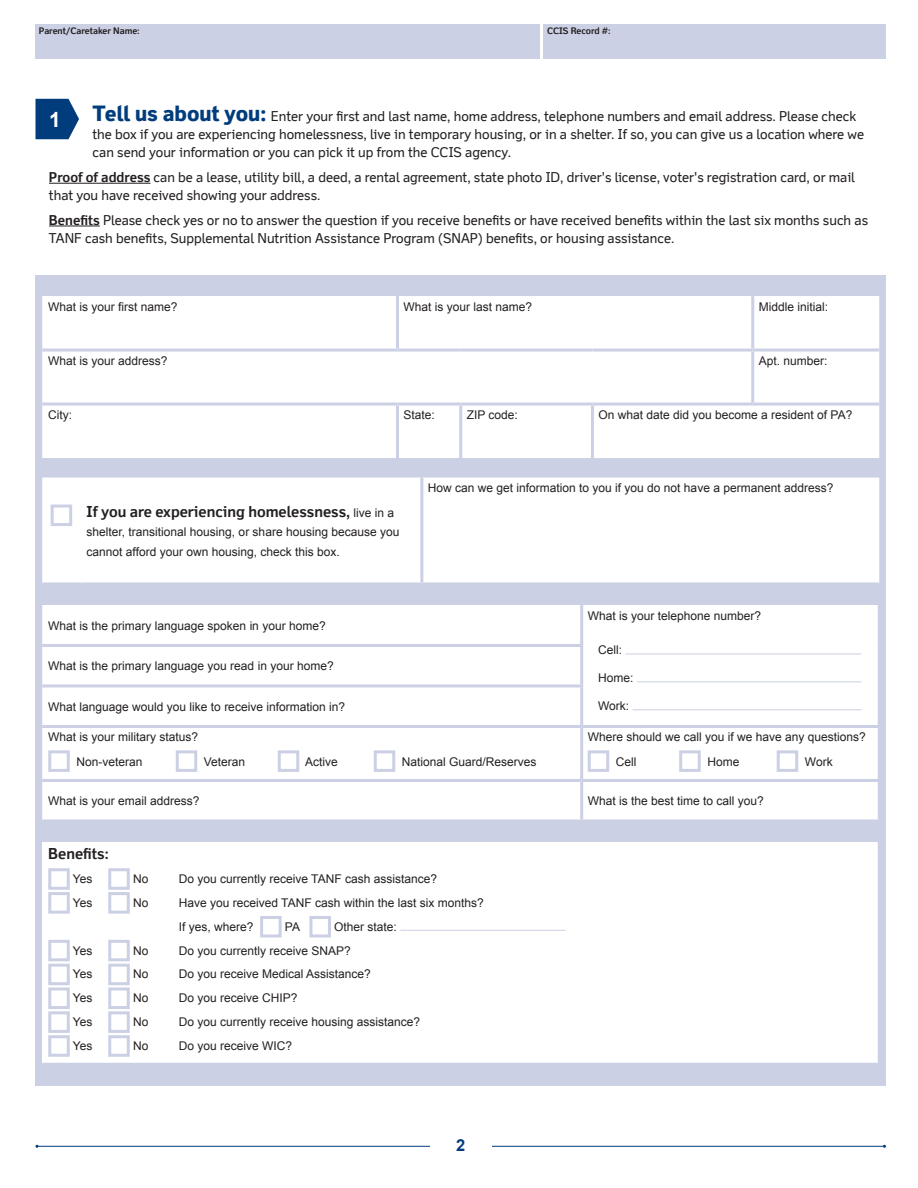
<style>
.page{position:relative;width:918px;height:1188px;background:#fff}
.page>*{position:absolute;margin:0;border:0;box-sizing:border-box;transform-origin:0 0}
.t1{font:700 21px "Arial";color:#fff}
.t2{font:700 16.5px "Arial";color:#013d7d}
.t3{font:700 15px "Felbridge";color:#231f20}
.t4{font:13.5px/18px "Felbridge";color:#231f20}
.t5{font:12px/24.5px "Arial";color:#231f20}
.t6{font:700 9px "Felbridge";color:#231f20}
.s1{font-weight:800;font-size:21px;color:#013d7d}
.s2{font-weight:700}
.s3{font-family:"Arial"}
.s4{font-family:"Arial";font-weight:400;font-size:12px}
</style>
<div class="page">
<div style="left:35px;top:24px;width:505px;height:35px;background:#cbd0e4"></div>
<div style="left:544px;top:24px;width:342px;height:35px;background:#cbd0e4"></div>
<hr style="left:37px;top:1146px;width:847px;height:1px;background:#013d7d">
<div style="left:430px;top:1125px;width:62px;height:39px;background:#fff"></div>
<hr style="left:49px;top:183px;width:102px;height:1px;background:#231f20">
<hr style="left:49px;top:226px;width:51px;height:1px;background:#231f20">
<svg style="left:35px;top:99px;width:44px;height:40px;background:#21558d"></svg>
<div style="left:35px;top:276px;width:851px;height:810px;background:#cbd0e4"></div>
<div style="left:42px;top:296px;width:837px;height:162px;background:#fff"></div>
<hr style="left:396px;top:296px;width:3px;height:53px;background:#cbd0e4">
<hr style="left:751px;top:296px;width:3px;height:53px;background:#cbd0e4">
<hr style="left:42px;top:349px;width:355px;height:3px;background:#cbd0e4">
<hr style="left:397px;top:349px;width:64px;height:3px;background:#cbd0e4">
<hr style="left:461px;top:349px;width:131px;height:3px;background:#cbd0e4">
<hr style="left:592px;top:349px;width:161px;height:3px;background:#cbd0e4">
<hr style="left:753px;top:349px;width:126px;height:3px;background:#cbd0e4">
<hr style="left:751px;top:352px;width:3px;height:51px;background:#cbd0e4">
<hr style="left:42px;top:403px;width:355px;height:3px;background:#cbd0e4">
<hr style="left:397px;top:403px;width:64px;height:3px;background:#cbd0e4">
<hr style="left:396px;top:406px;width:3px;height:52px;background:#cbd0e4">
<hr style="left:461px;top:403px;width:131px;height:3px;background:#cbd0e4">
<hr style="left:459px;top:406px;width:3px;height:52px;background:#cbd0e4">
<hr style="left:592px;top:403px;width:161px;height:3px;background:#cbd0e4">
<hr style="left:591px;top:406px;width:3px;height:52px;background:#cbd0e4">
<hr style="left:753px;top:403px;width:126px;height:3px;background:#cbd0e4">
<div style="left:42px;top:478px;width:837px;height:104px;background:#fff"></div>
<hr style="left:420px;top:478px;width:3px;height:104px;background:#cbd0e4">
<svg style="left:49px;top:503px;width:25px;height:25px"></svg>
<div style="left:42px;top:605px;width:836px;height:214px;background:#fff"></div>
<hr style="left:580px;top:605px;width:3px;height:39px;background:#cbd0e4">
<hr style="left:42px;top:644px;width:541px;height:3px;background:#cbd0e4">
<hr style="left:580px;top:647px;width:3px;height:37px;background:#cbd0e4">
<hr style="left:42px;top:684px;width:541px;height:3px;background:#cbd0e4">
<hr style="left:580px;top:687px;width:3px;height:38px;background:#cbd0e4">
<hr style="left:42px;top:725px;width:540px;height:3px;background:#cbd0e4">
<hr style="left:582px;top:725px;width:299px;height:3px;background:#cbd0e4">
<hr style="left:580px;top:728px;width:3px;height:51px;background:#cbd0e4">
<hr style="left:42px;top:779px;width:540px;height:3px;background:#cbd0e4">
<hr style="left:582px;top:779px;width:299px;height:3px;background:#cbd0e4">
<hr style="left:580px;top:782px;width:3px;height:37px;background:#cbd0e4">
<hr style="left:626px;top:654px;width:235px;height:1px;background:#cbd0e4">
<hr style="left:637px;top:682px;width:224px;height:1px;background:#cbd0e4">
<hr style="left:633px;top:709px;width:228px;height:1px;background:#cbd0e4">
<svg style="left:47px;top:749px;width:24px;height:24px"></svg>
<svg style="left:174px;top:749px;width:25px;height:24px"></svg>
<svg style="left:276px;top:749px;width:25px;height:24px"></svg>
<svg style="left:372px;top:749px;width:25px;height:24px"></svg>
<svg style="left:586px;top:749px;width:25px;height:24px"></svg>
<svg style="left:678px;top:749px;width:24px;height:24px"></svg>
<svg style="left:775px;top:749px;width:25px;height:24px"></svg>
<div style="left:42px;top:842px;width:837px;height:222px;background:#fff"></div>
<hr style="left:878px;top:842px;width:3px;height:221px;background:#cbd0e4">
<hr style="left:42px;top:1063px;width:839px;height:3px;background:#cbd0e4">
<svg style="left:48px;top:868px;width:22px;height:46px"></svg>
<svg style="left:108px;top:868px;width:22px;height:46px"></svg>
<svg style="left:260px;top:916px;width:22px;height:22px"></svg>
<svg style="left:309px;top:916px;width:22px;height:22px"></svg>
<hr style="left:400px;top:930px;width:166px;height:1px;background:#cbd0e4">
<svg style="left:48px;top:940px;width:22px;height:117px"></svg>
<svg style="left:108px;top:940px;width:22px;height:117px"></svg>
<p class="t6" style="left:39px;top:25px;width:102px">Parent/Caretaker Name:</p>
<p class="t6" style="left:547px;top:25px;width:65px">CCIS Record #:</p>
<p class="t4" style="left:93px;top:107px;width:773px"><span class="s1">Tell us about you:</span> Enter your first and last name, home address, telephone numbers and email address. Please check the box if you are experiencing homelessness, live in temporary housing, or in a shelter. If so, you can give us a location where we can send your information or you can pick it up from the CCIS agency.</p>
<p class="t4" style="left:49px;top:168px;width:808px"><span class="s2">Proof of address</span> can be a lease, utility bill, a deed, a rental agreement, state photo ID, driver's license, voter's registration card, or mail that you have received showing your address.</p>
<p class="t4" style="left:49px;top:211px;width:821px"><span class="s2">Benefits</span> Please check yes or no to answer the question if you receive benefits or have received benefits within the last six months such as<br>TANF cash benefits, Supplemental Nutrition Assistance Program (SNAP) benefits, or housing assistance.</p>
<h1 class="t1" style="left:49px;top:105px;width:13px">1</h1>
<p class="t5" style="left:48px;top:294px;width:131px">What is your first name?</p>
<p class="t5" style="left:403px;top:294px;width:130px">What is your last name?</p>
<p class="t5" style="left:759px;top:294px;width:71px">Middle initial:</p>
<p class="t5" style="left:48px;top:348px;width:121px">What is your address?</p>
<p class="t5" style="left:759px;top:348px;width:70px">Apt. number:</p>
<p class="t5" style="left:48px;top:402px;width:25px">City:</p>
<p class="t5" style="left:404px;top:402px;width:33px">State:</p>
<p class="t5" style="left:467px;top:402px;width:53px">ZIP code:</p>
<p class="t5" style="left:598px;top:402px;width:255px">On what date did you become a resident of PA?</p>
<p class="t3" style="left:87px;top:502px;width:309px">If you are experiencing homelessness<span class="s3">,</span> <span class="s4">live in a</span></p>
<p class="t5" style="left:87px;top:522px;width:314px;line-height:19.5px">shelter, transitional housing, or share housing because you cannot afford your own housing, check this box.</p>
<p class="t5" style="left:428px;top:476px;width:407px">How can we get information to you if you do not have a permanent address?</p>
<p class="t5" style="left:48px;top:613px;width:279px">What is the primary language spoken in your home?</p>
<p class="t5" style="left:48px;top:654px;width:287px">What is the primary language you read in your home?</p>
<p class="t5" style="left:48px;top:694px;width:298px">What language would you like to receive information in?</p>
<p class="t5" style="left:76px;top:725px;width:123px;text-indent:-28px">What is your military status?<br>Non-veteran</p>
<p class="t5" style="left:204px;top:749px;width:43px">Veteran</p>
<p class="t5" style="left:305px;top:749px;width:34px">Active</p>
<p class="t5" style="left:402px;top:749px;width:136px">National Guard/Reserves</p>
<p class="t5" style="left:588px;top:603px;width:175px">What is your telephone number?</p>
<p class="t5" style="left:598px;top:638px;width:25px">Cell:</p>
<p class="t5" style="left:598px;top:666px;width:37px">Home:</p>
<p class="t5" style="left:598px;top:694px;width:33px">Work:</p>
<p class="t5" style="left:616px;top:725px;width:251px;text-indent:-28px">Where should we call you if we have any questions?<br>Cell</p>
<p class="t5" style="left:707px;top:749px;width:34px">Home</p>
<p class="t5" style="left:805px;top:749px;width:29px">Work</p>
<p class="t5" style="left:48px;top:789px;width:153px">What is your email address?</p>
<p class="t5" style="left:588px;top:789px;width:178px">What is the best time to call you?</p>
<p class="t3" style="left:48px;top:845px;width:62px">Benefits:</p>
<p class="t5" style="left:73px;top:867px;width:21px">Yes</p>
<p class="t5" style="left:133px;top:867px;width:17px">No</p>
<p class="t5" style="left:179px;top:867px;width:260px">Do you currently receive TANF cash assistance?</p>
<p class="t5" style="left:73px;top:891px;width:21px">Yes</p>
<p class="t5" style="left:133px;top:891px;width:17px">No</p>
<p class="t5" style="left:179px;top:891px;width:307px;line-height:23.9px">Have you received TANF cash within the last six months?<br>If yes, where?</p>
<p class="t5" style="left:285px;top:914px;width:17px">PA</p>
<p class="t5" style="left:334px;top:914px;width:64px">Other state:</p>
<p class="t5" style="left:73px;top:938px;width:21px">Yes</p>
<p class="t5" style="left:133px;top:938px;width:17px">No</p>
<p class="t5" style="left:179px;top:938px;width:174px">Do you currently receive SNAP?</p>
<p class="t5" style="left:73px;top:962px;width:21px">Yes</p>
<p class="t5" style="left:133px;top:962px;width:17px">No</p>
<p class="t5" style="left:179px;top:962px;width:194px">Do you receive Medical Assistance?</p>
<p class="t5" style="left:73px;top:986px;width:21px">Yes</p>
<p class="t5" style="left:133px;top:986px;width:17px">No</p>
<p class="t5" style="left:179px;top:986px;width:120px">Do you receive CHIP?</p>
<p class="t5" style="left:73px;top:1010px;width:21px">Yes</p>
<p class="t5" style="left:133px;top:1010px;width:17px">No</p>
<p class="t5" style="left:179px;top:1010px;width:243px">Do you currently receive housing assistance?</p>
<p class="t5" style="left:73px;top:1034px;width:21px">Yes</p>
<p class="t5" style="left:133px;top:1034px;width:17px">No</p>
<p class="t5" style="left:179px;top:1034px;width:115px">Do you receive WIC?</p>
<h2 class="t2" style="left:456px;top:1134px;width:11px">2</h2>
</div>
